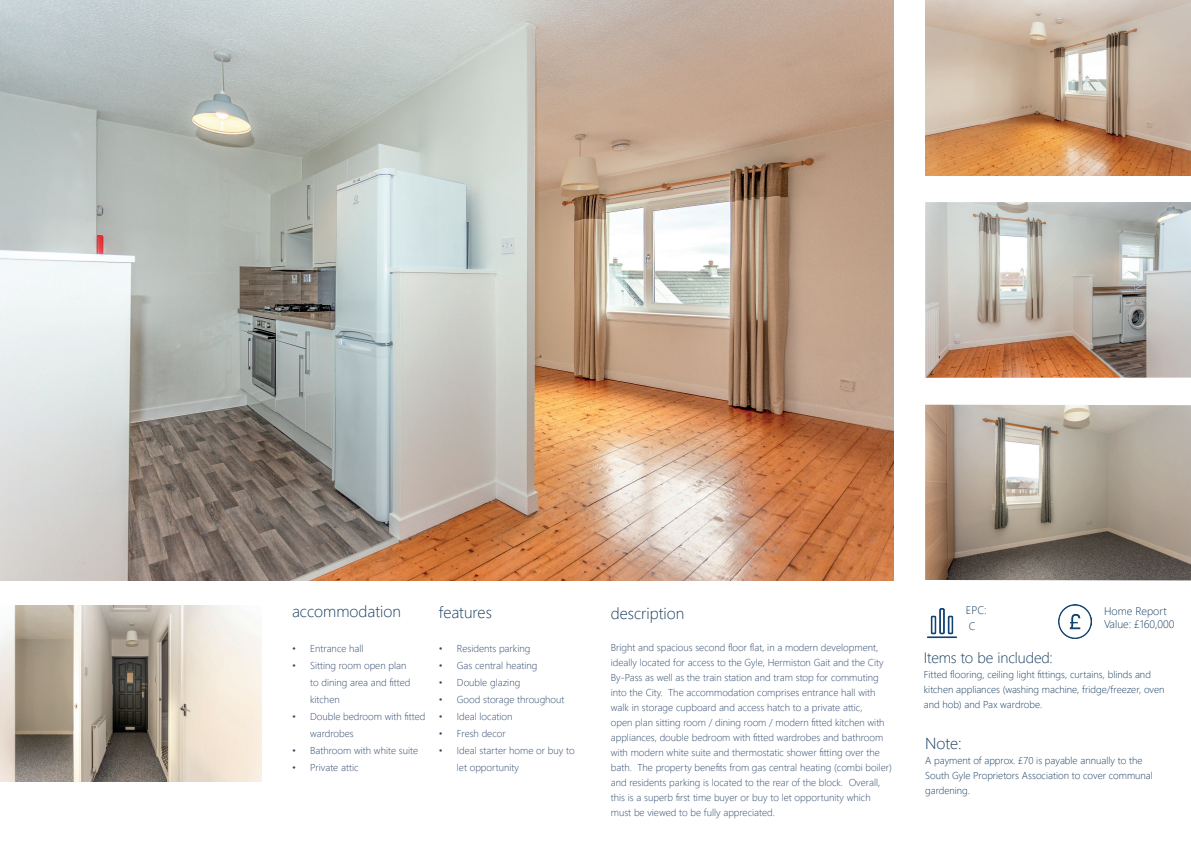
<style>
.page{position:relative;width:1191px;height:842px;background:#fff}
.page>*{position:absolute;margin:0;border:0;box-sizing:border-box;transform-origin:0 0}
.t1{font:300 16px "Segoe UI";color:#173d5f}
.t2{font:300 15px "Segoe UI";letter-spacing:-.01em;color:#173d5f}
.t3{font:300 11px/16px "Segoe UI";color:#153c5f}
.t4{font:300 10px/15px "Segoe UI";color:#2f486a}
.t5{font:300 10px/15px "Segoe UI";color:#173d5f}
</style>
<div class="page">
<img style="left:0;top:0;width:893px;height:580px">
<img style="left:925px;top:0;width:266px;height:176px">
<img style="left:925px;top:202px;width:266px;height:176px">
<img style="left:925px;top:405px;width:266px;height:175px">
<img style="left:0;top:605px;width:262px;height:176px">
<img style="left:1058px;top:605px;width:33px;height:33px">
<img style="left:927px;top:608px;width:30px;height:31px">
<h1 class="t1" style="left:292px;top:596px;width:110px">accommodation</h1>
<p class="t4" style="left:292px;top:640px;width:73px">• Entrance hall</p>
<p class="t4" style="left:310px;top:656px;width:102px;line-height:17px;text-indent:-18px">• Sitting room open plan to dining area and fitted kitchen</p>
<p class="t4" style="left:310px;top:707px;width:117px;line-height:17px;text-indent:-18px">• Double bedroom with fitted wardrobes</p>
<p class="t4" style="left:292px;top:742px;width:128px">• Bathroom with white suite</p>
<p class="t4" style="left:292px;top:759px;width:68px">• Private attic</p>
<h1 class="t1" style="left:439px;top:597px;width:54px">features</h1>
<p class="t4" style="left:439px;top:640px;width:93px">• Residents parking</p>
<p class="t4" style="left:439px;top:657px;width:100px">• Gas central heating</p>
<p class="t4" style="left:439px;top:674px;width:83px">• Double glazing</p>
<p class="t4" style="left:439px;top:691px;width:127px">• Good storage throughout</p>
<p class="t4" style="left:439px;top:708px;width:75px">• Ideal location</p>
<p class="t4" style="left:439px;top:725px;width:68px">• Fresh decor</p>
<p class="t4" style="left:457px;top:741px;width:119px;line-height:17px;text-indent:-18px">• Ideal starter home or buy to let opportunity</p>
<h1 class="t1" style="left:611px;top:598px;width:75px">description</h1>
<p class="t4" style="left:611px;top:639px;width:283px">Bright and spacious second floor flat, in a modern development, ideally located for access to the Gyle, Hermiston Gait and the City By-Pass as well as the train station and tram stop for commuting into the City. The accommodation comprises entrance hall with walk in storage cupboard and access hatch to a private attic,<br>open plan sitting room / dining room / modern fitted kitchen with appliances, double bedroom with fitted wardrobes and bathroom with modern white suite and thermostatic shower fitting over the bath. The property benefits from gas central heating (combi boiler) and residents parking is located to the rear of the block. Overall, this is a superb first time buyer or buy to let opportunity which must be viewed to be fully appreciated.</p>
<p class="t3" style="left:966px;top:600px;width:22px">EPC:<br>C</p>
<p class="t3" style="left:1104px;top:603px;width:72px;line-height:13.2px">Home Report<br>Value: £160,000</p>
<h2 class="t2" style="left:923px;top:643px;width:131px">Items to be included:</h2>
<p class="t5" style="left:923px;top:666px;width:242px">Fitted flooring, ceiling light fittings, curtains, blinds and kitchen appliances (washing machine, fridge/freezer, oven and hob) and Pax wardrobe.</p>
<h1 class="t1" style="left:925px;top:728px;width:38px">Note:</h1>
<p class="t5" style="left:925px;top:752px;width:229px">A payment of approx. £70 is payable annually to the<br>South Gyle Proprietors Association to cover communal gardening.</p>
</div>
